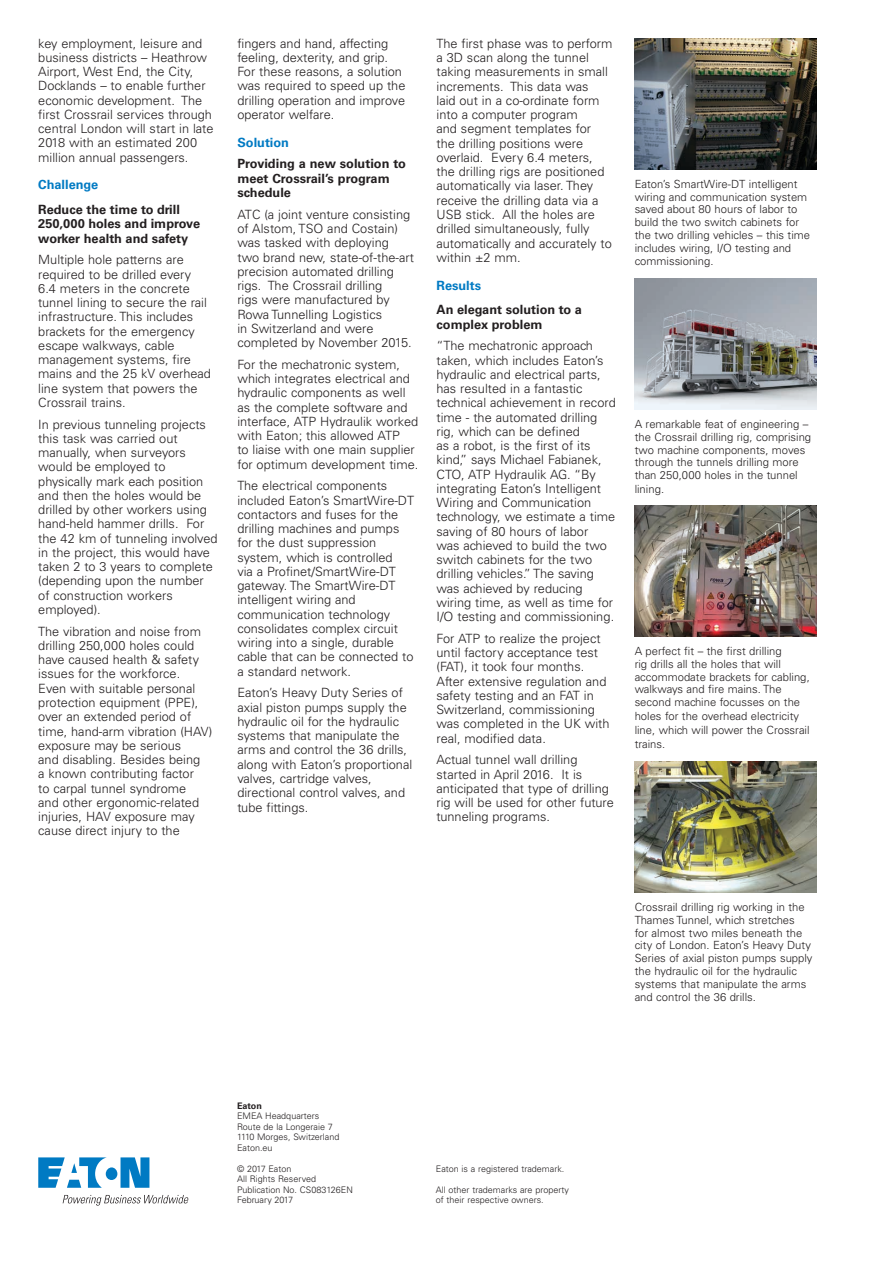
<style>
.page{position:relative;width:893px;height:1263px;background:#fff}
.page>*{position:absolute;margin:0;border:0;box-sizing:border-box;transform-origin:0 0}
.t1{font:300 12.75px/14.2px "Univers LT Std";color:#231f20}
.t2{font:700 12.75px/14.2px "Univers LT Std";color:#231f20}
.t3{font:700 12.75px "Univers LT Std";color:#007ac3}
.t4{font:300 11.25px/12.8px "Univers LT Std";color:#231f20}
.t5{font:300 9px/10.5px "Univers LT Std";color:#231f20}
.t6{font:700 9px "Univers LT Std";color:#231f20}
</style>
<div class="page">
<img style="left:635px;top:38px;width:181px;height:132px">
<img style="left:635px;top:278px;width:181px;height:132px">
<img style="left:635px;top:506px;width:181px;height:131px">
<img style="left:635px;top:761px;width:181px;height:132px">
<svg style="left:38px;top:1157px;width:111px;height:31px"></svg>
<svg style="left:63px;top:1195px;width:126px;height:10px"></svg>
<p class="t1" style="left:38px;top:36px;width:177px">key employment, leisure and business districts – Heathrow<br>Airport, West End, the City,<br>Docklands – to enable further economic development. The first Crossrail services through central London will start in late<br>2018 with an estimated 200 million annual passengers.</p>
<p class="t3" style="left:38px;top:177px;width:61px">Challenge</p>
<p class="t2" style="left:38px;top:203px;width:163px">Reduce the time to drill<br>250,000 holes and improve worker health and safety</p>
<p class="t1" style="left:38px;top:253px;width:174px">Multiple hole patterns are required to be drilled every<br>6.4 meters in the concrete tunnel lining to secure the rail infrastructure. This includes brackets for the emergency escape walkways, cable management systems, fire mains and the 25 kV overhead line system that powers the<br>Crossrail trains.</p>
<p class="t1" style="left:38px;top:417px;width:181px">In previous tunneling projects this task was carried out manually, when surveyors would be employed to physically mark each position and then the holes would be drilled by other workers using hand-held hammer drills. For the 42 km of tunneling involved in the project, this would have taken 2 to 3 years to complete (depending upon the number of construction workers employed).</p>
<p class="t1" style="left:38px;top:624px;width:175px">The vibration and noise from drilling 250,000 holes could have caused health &amp; safety issues for the workforce.<br>Even with suitable personal protection equipment (PPE), over an extended period of time, hand-arm vibration (HAV) exposure may be serious<br>and disabling. Besides being<br>a known contributing factor<br>to carpal tunnel syndrome<br>and other ergonomic-related injuries, HAV exposure may cause direct injury to the</p>
<p class="t1" style="left:237px;top:36px;width:170px">fingers and hand, affecting feeling, dexterity, and grip.<br>For these reasons, a solution was required to speed up the drilling operation and improve operator welfare.</p>
<p class="t3" style="left:237px;top:135px;width:53px">Solution</p>
<p class="t2" style="left:237px;top:157px;width:170px">Providing a new solution to meet Crossrail’s program schedule</p>
<p class="t1" style="left:237px;top:207px;width:178px">ATC (a joint venture consisting of Alstom, TSO and Costain) was tasked with deploying two brand new, state-of-the-art precision automated drilling rigs. The Crossrail drilling<br>rigs were manufactured by<br>Rowa Tunnelling Logistics<br>in Switzerland and were completed by November 2015.</p>
<p class="t1" style="left:237px;top:357px;width:182px">For the mechatronic system, which integrates electrical and hydraulic components as well as the complete software and interface, ATP Hydraulik worked with Eaton; this allowed ATP<br>to liaise with one main supplier for optimum development time.</p>
<p class="t1" style="left:237px;top:479px;width:178px">The electrical components included Eaton’s SmartWire-DT contactors and fuses for the drilling machines and pumps for the dust suppression system, which is controlled<br>via a Profinet/SmartWire-DT gateway. The SmartWire-DT intelligent wiring and communication technology consolidates complex circuit wiring into a single, durable cable that can be connected to a standard network.</p>
<p class="t1" style="left:237px;top:686px;width:176px">Eaton’s Heavy Duty Series of axial piston pumps supply the hydraulic oil for the hydraulic systems that manipulate the arms and control the 36 drills, along with Eaton’s proportional valves, cartridge valves, directional control valves, and tube fittings.</p>
<p class="t1" style="left:436px;top:36px;width:178px">The first phase was to perform a 3D scan along the tunnel taking measurements in small increments. This data was<br>laid out in a co-ordinate form into a computer program<br>and segment templates for the drilling positions were overlaid. Every 6.4 meters, the drilling rigs are positioned automatically via laser. They receive the drilling data via a<br>USB stick. All the holes are drilled simultaneously, fully automatically and accurately to within ±2 mm.</p>
<p class="t3" style="left:436px;top:278px;width:46px">Results</p>
<p class="t2" style="left:436px;top:303px;width:147px">An elegant solution to a complex problem</p>
<p class="t1" style="left:436px;top:339px;width:181px">“The mechatronic approach taken, which includes Eaton’s hydraulic and electrical parts, has resulted in a fantastic technical achievement in record time - the automated drilling rig, which can be defined<br>as a robot, is the first of its kind,” says Michael Fabianek,<br>CTO, ATP Hydraulik AG. “By integrating Eaton’s Intelligent<br>Wiring and Communication technology, we estimate a time saving of 80 hours of labor<br>was achieved to build the two switch cabinets for the two drilling vehicles.” The saving was achieved by reducing wiring time, as well as time for<br>I/O testing and commissioning.</p>
<p class="t1" style="left:436px;top:631px;width:174px">For ATP to realize the project until factory acceptance test (FAT), it took four months.<br>After extensive regulation and safety testing and an FAT in<br>Switzerland, commissioning was completed in the UK with real, modified data.</p>
<p class="t1" style="left:436px;top:753px;width:179px">Actual tunnel wall drilling started in April 2016. It is anticipated that type of drilling rig will be used for other future tunneling programs.</p>
<p class="t4" style="left:635px;top:177px;width:177px">Eaton’s SmartWire-DT intelligent wiring and communication system saved about 80 hours of labor to build the two switch cabinets for the two drilling vehicles – this time includes wiring, I/O testing and</p>
<p class="t4" style="left:635px;top:255px;width:80px">commissioning.</p>
<p class="t4" style="left:635px;top:418px;width:178px">A remarkable feat of engineering – the Crossrail drilling rig, comprising two machine components, moves through the tunnels drilling more than 250,000 holes in the tunnel</p>
<p class="t4" style="left:635px;top:482px;width:31px">lining.</p>
<p class="t4" style="left:635px;top:645px;width:177px">A perfect fit – the first drilling<br>rig drills all the holes that will accommodate brackets for cabling, walkways and fire mains. The second machine focusses on the</p>
<p class="t4" style="left:635px;top:709px;width:176px;line-height:13.8px">holes for the overhead electricity line, which will power the Crossrail trains.</p>
<p class="t4" style="left:635px;top:901px;width:179px">Crossrail drilling rig working in the Thames Tunnel, which stretches<br>for almost two miles beneath the city of London. Eaton’s Heavy Duty Series of axial piston pumps supply the hydraulic oil for the hydraulic systems that manipulate the arms</p>
<p class="t4" style="left:635px;top:991px;width:123px">and control the 36 drills.</p>
<p class="t6" style="left:237px;top:1100px;width:26px">Eaton</p>
<p class="t5" style="left:237px;top:1111px;width:104px">EMEA Headquarters<br>Route de la Longeraie 7<br>1110 Morges, Switzerland<br>Eaton.eu</p>
<p class="t5" style="left:237px;top:1163px;width:117px">© 2017 Eaton<br>All Rights Reserved<br>Publication No. CS083126EN<br>February 2017</p>
<p class="t5" style="left:436px;top:1163px;width:130px">Eaton is a registered trademark.</p>
<p class="t5" style="left:436px;top:1184px;width:135px">All other trademarks are property of their respective owners.</p>
</div>
